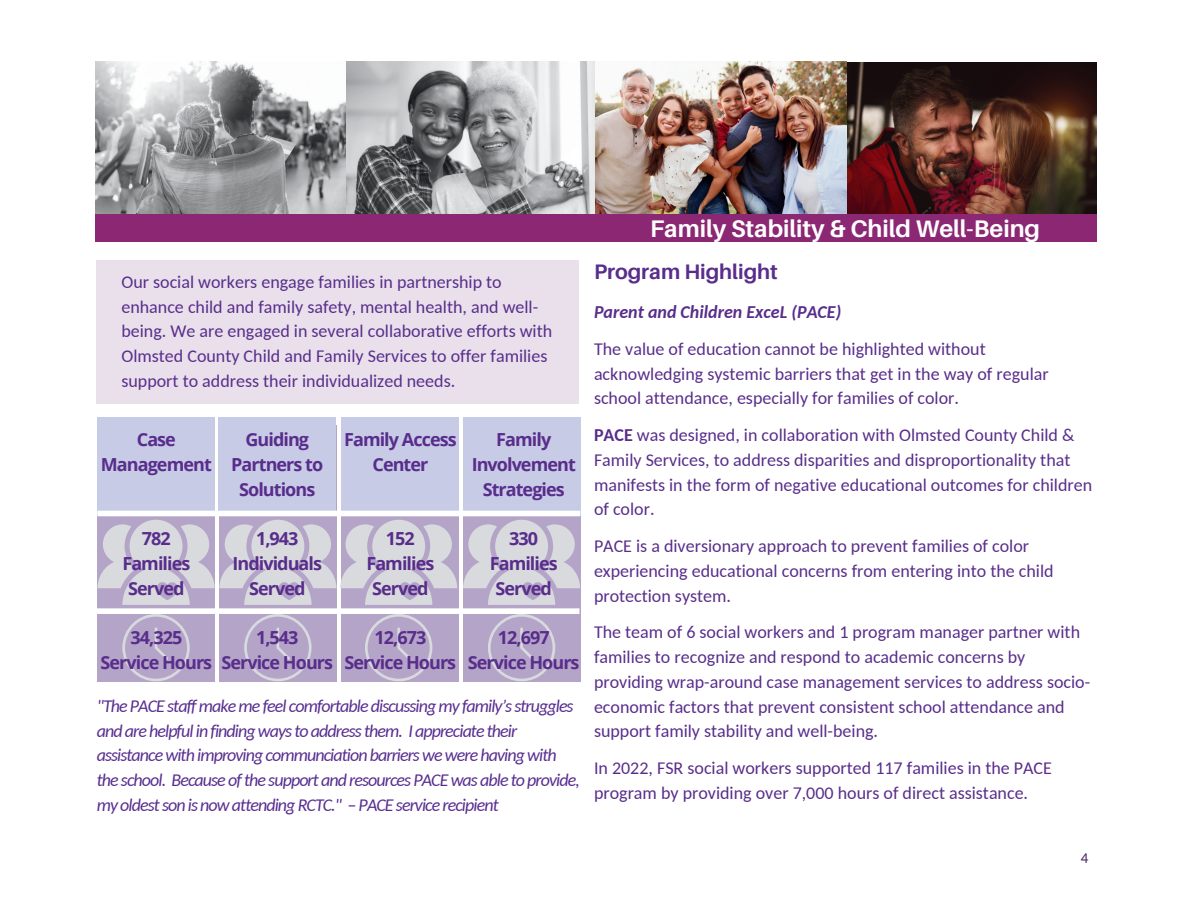
<style>
.page{position:relative;width:1188px;height:918px;background:#fff}
.page>*{position:absolute;margin:0;border:0;box-sizing:border-box;transform-origin:0 0}
.t1{font:700 24px "Aileron";color:#fff}
.t2{font:700 21px "Aileron";color:#592d8b}
.t3{font:18px/24.8px "Carlito";color:#592d8b}
.t4{font:italic 18px/24.8px "Carlito";letter-spacing:-.05em;color:#592e90}
.t5{font:700 18px/24.8px "Open Sans";letter-spacing:-.05em;color:#592d8b;text-align:center}
.t6{font:italic 700 18px "Carlito";color:#592d8b}
.t7{font:15px "Carlito";color:#482468}
.s1{font-weight:700}
</style>
<div class="page">
<img style="left:95px;top:62px;width:1001px;height:152px">
<div style="left:95px;top:214px;width:1001px;height:28px;background:#8b2773"></div>
<div style="left:97px;top:260px;width:482px;height:143px;background:#e9e0eb"></div>
<div style="left:97px;top:425px;width:118px;height:256px;background:#b4a5c8"></div>
<div style="left:219px;top:425px;width:117px;height:256px;background:#b4a5c8"></div>
<div style="left:341px;top:425px;width:117px;height:256px;background:#b4a5c8"></div>
<div style="left:463px;top:425px;width:117px;height:256px;background:#b4a5c8"></div>
<div style="left:97px;top:418px;width:118px;height:98px;background:#c7cbe6"></div>
<div style="left:219px;top:418px;width:117px;height:98px;background:#c7cbe6"></div>
<div style="left:341px;top:418px;width:117px;height:98px;background:#c7cbe6"></div>
<div style="left:463px;top:418px;width:117px;height:98px;background:#c7cbe6"></div>
<svg style="left:97px;top:520px;width:360px;height:85px"></svg>
<svg style="left:365px;top:614px;width:67px;height:67px"></svg>
<svg style="left:488px;top:614px;width:67px;height:67px"></svg>
<svg style="left:244px;top:614px;width:68px;height:67px"></svg>
<svg style="left:122px;top:614px;width:68px;height:67px"></svg>
<svg style="left:463px;top:520px;width:117px;height:85px"></svg>
<div style="left:97px;top:511px;width:483px;height:5px;background:#fff"></div>
<div style="left:97px;top:608px;width:482px;height:6px;background:#fff"></div>
<p class="t3" style="left:121px;top:269px;width:432px">Our social workers engage families in partnership to enhance child and family safety, mental health, and well&shy;being. We are engaged in several collaborative efforts with Olmsted County Child and Family Services to offer families support to address their individualized needs.</p>
<p class="t5" style="left:101px;top:427px;width:112px">Case<br>Management</p>
<p class="t5" style="left:122px;top:526px;width:69px">782<br>Families<br>Served</p>
<p class="t5" style="left:101px;top:625px;width:113px">34,325<br>Service Hours</p>
<p class="t5" style="left:231px;top:427px;width:94px">Guiding<br>Partners to<br>Solutions</p>
<p class="t5" style="left:233px;top:526px;width:91px">1,943<br>Individuals<br>Served</p>
<p class="t5" style="left:221px;top:625px;width:113px">1,543<br>Service Hours</p>
<p class="t5" style="left:344px;top:427px;width:114px">Family Access<br>Center</p>
<p class="t5" style="left:366px;top:526px;width:69px">152<br>Families<br>Served</p>
<p class="t5" style="left:345px;top:625px;width:113px">12,673<br>Service Hours</p>
<p class="t5" style="left:472px;top:427px;width:106px">Family<br>Involvement<br>Strategies</p>
<p class="t5" style="left:490px;top:526px;width:69px">330<br>Families<br>Served</p>
<p class="t5" style="left:468px;top:625px;width:113px">12,697<br>Service Hours</p>
<p class="t4" style="left:97px;top:693px;width:485px">"The PACE staff make me feel comfortable discussing my family’s struggles and are helpful in finding ways to address them. I appreciate their assistance with improving communciation barriers we were having with the school. Because of the support and resources PACE was able to provide, my oldest son is now attending RCTC." – PACE service recipient</p>
<h1 class="t1" style="left:650px;top:215px;width:392px">Family Stability &amp; Child Well-Being</h1>
<p class="t2" style="left:594px;top:260px;width:185px">Program Highlight</p>
<p class="t6" style="left:594px;top:300px;width:249px">Parent and Children ExceL (PACE)</p>
<p class="t3" style="left:594px;top:336px;width:456px">The value of education cannot be highlighted without acknowledging systemic barriers that get in the way of regular school attendance, especially for families of color.</p>
<p class="t3" style="left:594px;top:422px;width:500px"><span class="s1">PACE</span> was designed, in collaboration with Olmsted County Child &amp; Family Services, to address disparities and disproportionality that manifests in the form of negative educational outcomes for children of color.</p>
<p class="t3" style="left:594px;top:533px;width:461px">PACE is a diversionary approach to prevent families of color experiencing educational concerns from entering into the child protection system.</p>
<p class="t3" style="left:594px;top:619px;width:498px">The team of 6 social workers and 1 program manager partner with families to recognize and respond to academic concerns by providing wrap-around case management services to address socio&shy;economic factors that prevent consistent school attendance and support family stability and well-being.</p>
<p class="t3" style="left:594px;top:755px;width:460px">In 2022, FSR social workers supported 117 families in the PACE program by providing over 7,000 hours of direct assistance.</p>
<p class="t7" style="left:1081px;top:847px;width:9px">4</p>
</div>
